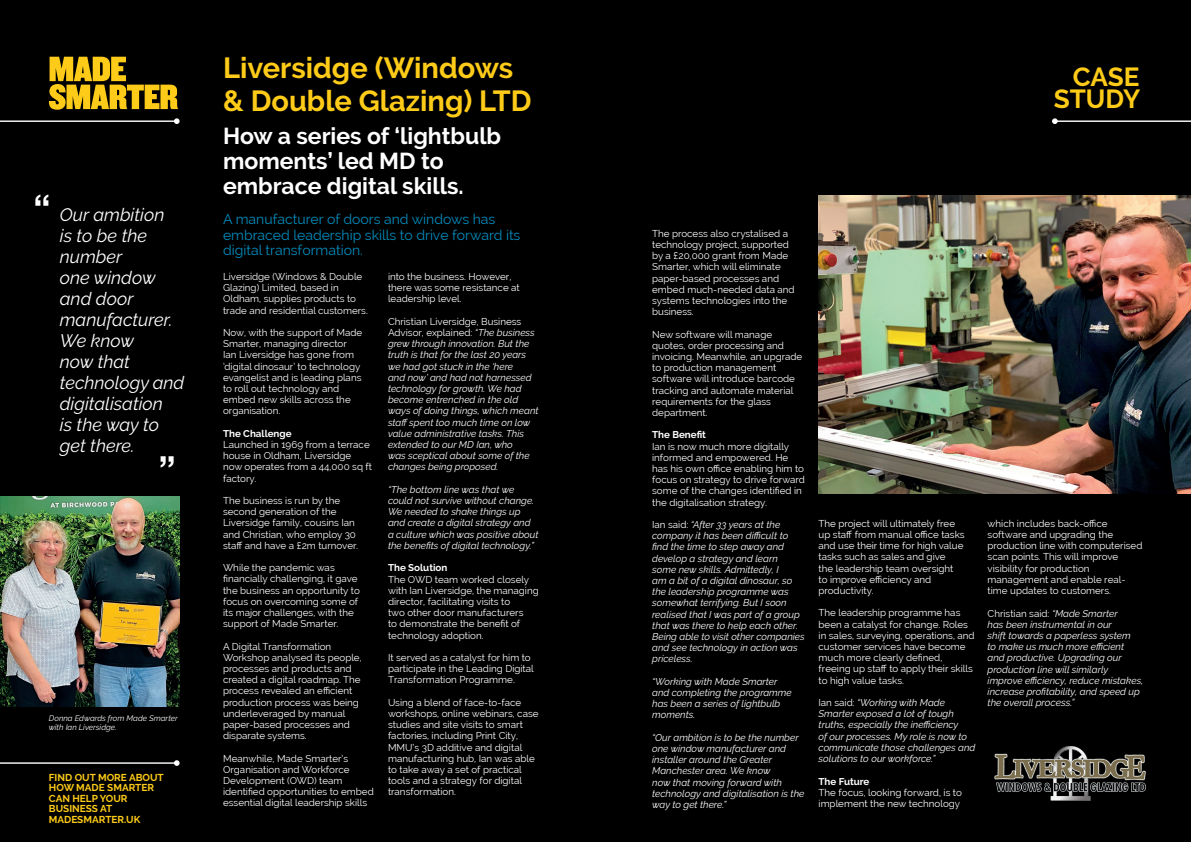
<style>
.page{position:relative;width:1191px;height:842px;background:#000}
.page>*{position:absolute;margin:0;border:0;box-sizing:border-box;transform-origin:0 0}
.t1{font:500 40px "Helvetica Neue LT Pro";color:#fff}
.t2{font:700 29px/33px "Raleway";color:#fecc18}
.t3{font:700 26.1px/22px "Raleway";letter-spacing:-.005em;color:#fecc18;text-align:right}
.t4{font:700 23px/25px "Raleway";color:#fff}
.t5{font:italic 18px/21px "Raleway";color:#fff}
.t6{font:14px/15.5px "Raleway";color:#008cbd}
.t7{font:700 10px/10.6px "Raleway";color:#fecc18}
.t8{font:9.8px/11.2px "Raleway";color:#fff}
.t9{font:italic 9.8px/11.2px "Raleway";color:#fff}
.t10{font:700 9.8px "Raleway";color:#fff}
.t11{font:italic 8px/9px "Raleway";color:#fff}
.s1{font-style:normal}
.s2{font-size:10px}
</style>
<div class="page">
<svg style="left:49px;top:57px;width:129px;height:53px"></svg>
<hr style="left:0;top:120px;width:177px;height:2px;background:#fff">
<svg style="left:174px;top:118px;width:6px;height:6px"></svg>
<hr style="left:1054px;top:120px;width:137px;height:2px;background:#fff">
<svg style="left:1052px;top:118px;width:5px;height:6px"></svg>
<hr style="left:0;top:762px;width:177px;height:2px;background:#fff">
<svg style="left:174px;top:760px;width:6px;height:6px"></svg>
<img style="left:818px;top:196px;width:373px;height:298px">
<img style="left:0;top:497px;width:180px;height:210px">
<img style="left:994px;top:746px;width:152px;height:55px">
<h1 class="t1" style="left:33px;top:185px;width:19px">“</h1>
<h3 class="t5" style="left:60px;top:204px;width:126px">Our ambition<br>is to be the number<br>one window and door manufacturer.<br>We know<br>now that technology and digitalisation<br>is the way to get there.</h3>
<h1 class="t1" style="left:176px;top:477px;width:19px;rotate:-180deg">“</h1>
<p class="t11" style="left:49px;top:713px;width:130px">Donna Edwards from Made Smarter with Ian Liversidge.</p>
<p class="t7" style="left:49px;top:772px;width:116px">FIND OUT MORE ABOUT<br>HOW MADE SMARTER<br>CAN HELP YOUR<br>BUSINESS AT<br>MADESMARTER.UK</p>
<h2 class="t2" style="left:223px;top:52px;width:310px">Liversidge (Windows &amp; Double Glazing) LTD</h2>
<h3 class="t4" style="left:223px;top:124px;width:280px">How a series of ‘lightbulb moments’ led MD to embrace digital skills.</h3>
<h3 class="t6" style="left:223px;top:212px;width:299px">A manufacturer of doors and windows has embraced leadership skills to drive forward its digital transformation.</h3>
<p class="t8" style="left:223px;top:271px;width:146px">Liversidge (Windows &amp; Double<br>Glazing) Limited, based in<br>Oldham, supplies products to trade and residential customers.</p>
<p class="t8" style="left:223px;top:327px;width:141px">Now, with the support of Made<br>Smarter, managing director<br>Ian Liversidge has gone from ‘digital dinosaur’ to technology evangelist and is leading plans to roll out technology and embed new skills across the organisation.</p>
<p class="t10" style="left:223px;top:428px;width:70px">The Challenge</p>
<p class="t8" style="left:223px;top:439px;width:151px">Launched in 1969 from a terrace house in Oldham, Liversidge now operates from a 44,000 sq ft factory.</p>
<p class="t8" style="left:223px;top:495px;width:136px">The business is run by the second generation of the<br>Liversidge family, cousins Ian and Christian, who employ 30 staff and have a £2m turnover.</p>
<p class="t8" style="left:223px;top:562px;width:138px">While the pandemic was financially challenging, it gave the business an opportunity to focus on overcoming some of its major challenges, with the support of Made Smarter.</p>
<p class="t8" style="left:223px;top:640px;width:140px">A Digital Transformation<br>Workshop analysed its people, processes and products and created a digital roadmap. The process revealed an efficient production process was being underleveraged by manual paper-based processes and disparate systems.</p>
<p class="t8" style="left:223px;top:753px;width:152px">Meanwhile, Made Smarter’s<br>Organisation and Workforce<br>Development (OWD) team identified opportunities to embed essential digital leadership skills</p>
<p class="t8" style="left:388px;top:271px;width:133px">into the business. However, there was some resistance at leadership level.</p>
<p class="t9" style="left:388px;top:316px;width:152px"><span class="s1">Christian Liversidge, Business<br>Advisor, explained:</span> “The business grew through innovation. But the truth is that for the last 20 years we had got stuck in the ‘here<br>and now’ and had not harnessed technology for growth. We had become entrenched in the old ways of doing things, which meant staff spent too much time on low value administrative tasks. This extended to our MD Ian, who<br>was sceptical about some of the changes being proposed.</p>
<p class="t9" style="left:388px;top:484px;width:152px">“The bottom line was that we could not survive without change.<br>We needed to shake things up and create a digital strategy and a culture which was positive about the benefits of digital technology.”</p>
<p class="t10" style="left:388px;top:562px;width:61px">The Solution</p>
<p class="t8" style="left:388px;top:573px;width:152px">The OWD team worked closely with Ian Liversidge, the managing director, facilitating visits to<br>two other door manufacturers<br>to demonstrate the benefit of technology adoption.</p>
<p class="t8" style="left:388px;top:652px;width:147px">It served as a catalyst for him to participate in the Leading Digital<br>Transformation Programme.</p>
<p class="t8" style="left:388px;top:697px;width:152px">Using a blend of face-to-face workshops, online webinars, case studies and site visits to smart factories, including Print City,<br>MMU’s 3D additive and digital manufacturing hub, Ian was able to take away a set of practical tools and a strategy for digital transformation.</p>
<h3 class="t3" style="left:1053px;top:66px;width:88px">CASE<br>STUDY</h3>
<p class="t8" style="left:652px;top:228px;width:144px">The process also crystalised a technology project, supported by a £20,000 grant from Made<br>Smarter, which will eliminate paper-based processes and embed much-needed data and systems technologies into the business.</p>
<p class="t8" style="left:652px;top:328px;width:152px">New software will manage quotes, order processing and invoicing. Meanwhile, an upgrade to production management software will introduce barcode tracking and automate material requirements for the glass department.</p>
<p class="t10" style="left:652px;top:429px;width:55px">The Benefit</p>
<p class="t8" style="left:652px;top:440px;width:154px">Ian is now much more digitally informed and empowered. He has his own office enabling him to focus on strategy to drive forward some of the changes identified in the digitalisation strategy.</p>
<p class="t9" style="left:652px;top:519px;width:154px"><span class="s1">Ian said:</span> “After 33 years at the company it has been difficult to find the time to step away and develop a strategy and learn<br>some new skills. Admittedly, I<br>am a bit of a digital dinosaur, so the leadership programme was somewhat terrifying. But I soon realised that I was part of a group that was there to help each other.<br>Being able to visit other companies and see technology in action was priceless.</p>
<p class="t9" style="left:652px;top:676px;width:141px">“Working with Made Smarter and completing the programme has been a series of lightbulb moments.</p>
<p class="t9" style="left:652px;top:732px;width:154px">“Our ambition is to be the number one window manufacturer and installer around the Greater<br>Manchester area. We know<br>now that moving forward with technology and digitalisation is the way to get there.”</p>
<p class="t8" style="left:818px;top:518px;width:148px">The project will ultimately free up staff from manual office tasks and use their time for high value tasks such as sales and give<br>the leadership team oversight to improve efficiency and productivity.</p>
<p class="t8" style="left:818px;top:607px;width:158px">The leadership programme has been a catalyst for change. Roles in sales, surveying, operations, and customer services have become much more clearly defined, freeing up staff to apply their skills to high value tasks.</p>
<p class="t9" style="left:818px;top:697px;width:158px"><span class="s1">Ian said:</span> “Working with Made<br>Smarter exposed a lot of tough truths, especially the inefficiency<br>of our processes. My role is now to communicate those challenges and solutions to our workforce.”</p>
<p class="t10" style="left:818px;top:775px;width:52px">The Future</p>
<p class="t8" style="left:818px;top:787px;width:145px">The focus, looking forward, is to implement the new technology</p>
<p class="t8" style="left:987px;top:518px;width:156px">which includes back-office software and upgrading the production line with computerised scan points. This will improve visibility for production management and enable real&shy;time updates to customers.</p>
<p class="t9" style="left:987px;top:607px;width:157px"><span class="s1">Christian said:</span> “Made Smarter<br>has been instrumental in our<br>shift towards a paperless system<br>to make us much more efficient and productive. Upgrading our production line will similarly improve efficiency, reduce mistakes, increase profitability, and speed up the overall <span class="s2">process.”</span></p>
</div>
